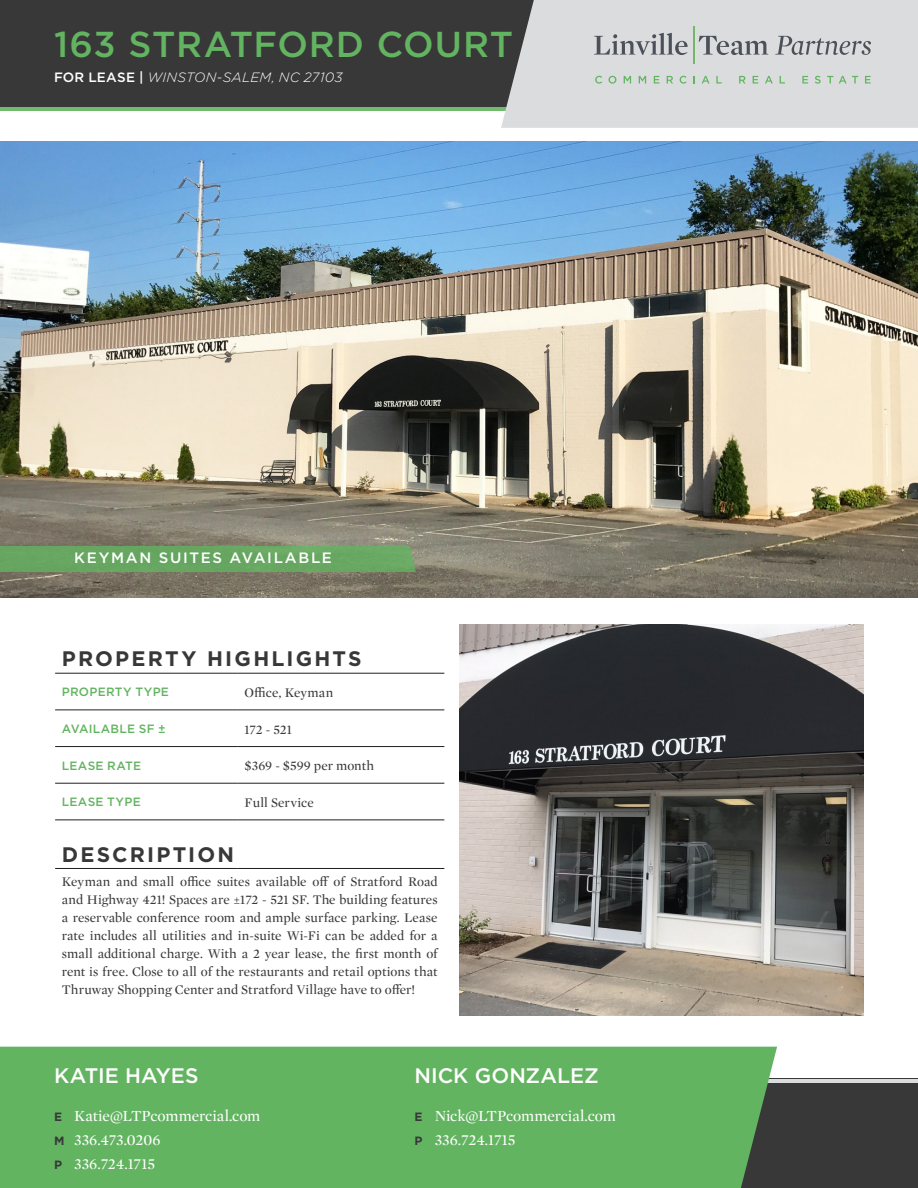
<style>
.page{position:relative;width:918px;height:1188px;background:#fff}
.page>*{position:absolute;margin:0;border:0;box-sizing:border-box;transform-origin:0 0}
.t1{font:500 36px "Gotham";letter-spacing:.02em;color:#63b461}
.t2{font:700 21px "Gotham";letter-spacing:.105em;color:#383839}
.t3{font:500 21px "Gotham";color:#fff}
.t4{font:15.75px/24px "Mercury Display";letter-spacing:-.005em;color:#fff}
.t5{font:500 15px "Gotham";letter-spacing:.11em;color:#fff}
.t6{font:13.5px/18px "Mercury Display";color:#383839;text-align:justify}
.t7{font:italic 300 13.5px "Gotham";letter-spacing:.02em;color:#fff}
.t8{font:500 12px "Gotham";letter-spacing:.025em;color:#63b461}
.s1{font-weight:500;font-style:normal}
.s2{font-family:"Gotham";font-weight:700;font-size:12px;color:#383839}
</style>
<div class="page">
<div style="left:0;top:1079px;width:918px;height:109px;background:#383839"></div>
<div style="left:0;top:0;width:918px;height:110px;background:#383839"></div>
<hr style="left:0;top:107px;width:918px;height:3px;background:#71b96c">
<div style="left:501px;top:0;width:417px;height:128px;background:#dbdcde"></div>
<svg style="left:594px;top:33px;width:94px;height:22px;background:#b1b3b7"></svg>
<hr style="left:693px;top:26px;width:1px;height:38px;background:#73b86a">
<svg style="left:699px;top:36px;width:69px;height:19px"></svg>
<svg style="left:775px;top:36px;width:96px;height:19px;background:#b5b7ba"></svg>
<svg style="left:595px;top:76px;width:7px;height:8px"></svg>
<svg style="left:608px;top:76px;width:8px;height:8px"></svg>
<svg style="left:624px;top:76px;width:7px;height:8px"></svg>
<svg style="left:639px;top:76px;width:7px;height:8px"></svg>
<svg style="left:654px;top:76px;width:5px;height:8px"></svg>
<svg style="left:667px;top:76px;width:6px;height:8px"></svg>
<svg style="left:680px;top:76px;width:7px;height:8px"></svg>
<svg style="left:693px;top:76px;width:2px;height:8px"></svg>
<svg style="left:702px;top:76px;width:8px;height:8px"></svg>
<svg style="left:716px;top:76px;width:6px;height:8px"></svg>
<svg style="left:739px;top:76px;width:7px;height:8px"></svg>
<svg style="left:753px;top:76px;width:5px;height:8px"></svg>
<svg style="left:765px;top:76px;width:8px;height:8px"></svg>
<svg style="left:780px;top:76px;width:5px;height:8px"></svg>
<svg style="left:802px;top:76px;width:6px;height:8px"></svg>
<svg style="left:815px;top:76px;width:6px;height:8px"></svg>
<svg style="left:827px;top:76px;width:6px;height:8px"></svg>
<svg style="left:839px;top:76px;width:19px;height:8px"></svg>
<svg style="left:865px;top:76px;width:6px;height:8px"></svg>
<hr style="left:0;top:1079px;width:918px;height:3px;background:#dbdcde">
<div style="left:0;top:1047px;width:777px;height:141px;background:#63b461"></div>
<img style="left:0;top:142px;width:918px;height:455px">
<img style="left:459px;top:624px;width:405px;height:391px">
<hr style="left:55px;top:710px;width:183px;height:1px;background:#231f20">
<hr style="left:238px;top:710px;width:206px;height:1px;background:#231f20">
<hr style="left:55px;top:746px;width:183px;height:1px;background:#231f20">
<hr style="left:238px;top:746px;width:206px;height:1px;background:#231f20">
<hr style="left:55px;top:783px;width:183px;height:1px;background:#231f20">
<hr style="left:238px;top:783px;width:206px;height:1px;background:#231f20">
<hr style="left:55px;top:820px;width:183px;height:1px;background:#231f20">
<hr style="left:238px;top:820px;width:206px;height:1px;background:#231f20">
<hr style="left:55px;top:673px;width:183px;height:1px;background:#231f20">
<hr style="left:238px;top:673px;width:206px;height:1px;background:#231f20">
<hr style="left:55px;top:868px;width:183px;height:1px;background:#231f20">
<hr style="left:238px;top:868px;width:206px;height:1px;background:#231f20">
<div style="left:0;top:546px;width:416px;height:26px;background:#68a761"></div>
<h1 class="t1" style="left:54px;top:20px;width:461px">163 STRATFORD COURT</h1>
<p class="t7" style="left:54px;top:68px;width:290px"><span class="s1">FOR LEASE |</span> WINSTON-SALEM, NC 27103</p>
<p class="t5" style="left:74px;top:548px;width:259px">KEYMAN SUITES AVAILABLE</p>
<p class="t2" style="left:62px;top:645px;width:301px">PROPERTY HIGHLIGHTS</p>
<p class="t8" style="left:62px;top:684px;width:109px">PROPERTY TYPE</p>
<p class="t6" style="left:245px;top:683px;width:90px">Office, Keyman</p>
<p class="t8" style="left:62px;top:721px;width:105px">AVAILABLE SF ±</p>
<p class="t6" style="left:245px;top:720px;width:49px">172 - 521</p>
<p class="t8" style="left:62px;top:758px;width:81px">LEASE RATE</p>
<p class="t6" style="left:245px;top:756px;width:131px">$369 - $599 per month</p>
<p class="t8" style="left:62px;top:794px;width:80px">LEASE TYPE</p>
<p class="t6" style="left:245px;top:793px;width:71px">Full Service</p>
<p class="t2" style="left:62px;top:840px;width:174px">DESCRIPTION</p>
<p class="t6" style="left:62px;top:872px;width:377px">Keyman and small office suites available off of Stratford Road and Highway 421! Spaces are ±172 - 521 SF. The building features a reservable conference room and ample surface parking. Lease rate includes all utilities and in-suite Wi-Fi can be added for a small additional charge. With a 2 year lease, the first month of rent is free. Close to all of the restaurants and retail options that Thruway Shopping Center and Stratford Village have to offer!</p>
<p class="t3" style="left:54px;top:1062px;width:146px">KATIE HAYES</p>
<p class="t4" style="left:54px;top:1103px;width:208px"><span class="s2">E</span> Katie@LTPcommercial.com<br><span class="s2">M</span> 336.473.0206<br><span class="s2">P</span> 336.724.1715</p>
<p class="t3" style="left:414px;top:1062px;width:186px">NICK GONZALEZ</p>
<p class="t4" style="left:414px;top:1103px;width:203px"><span class="s2">E</span> Nick@LTPcommercial.com<br><span class="s2">P</span> 336.724.1715</p>
</div>
